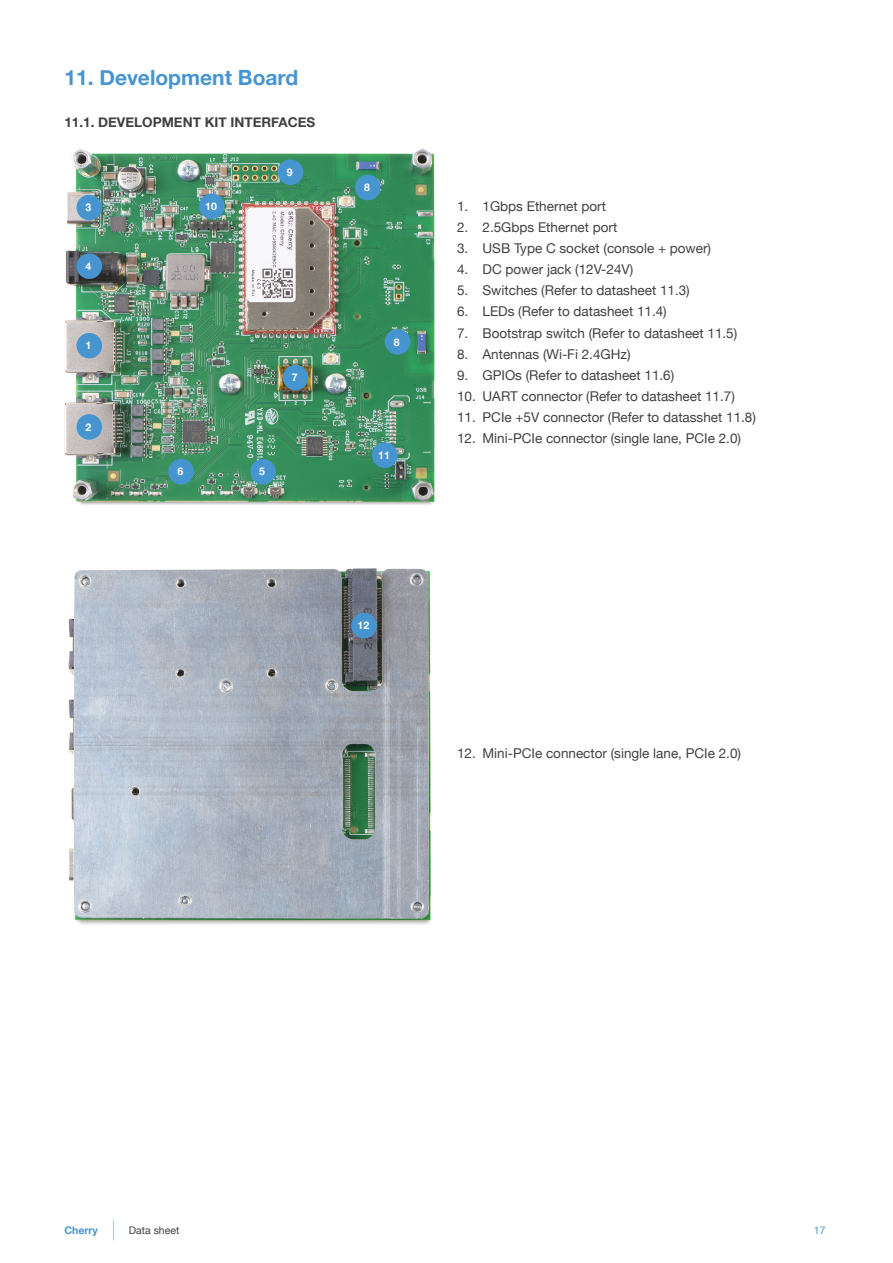
<style>
.page{position:relative;width:893px;height:1263px;background:#fff}
.page>*{position:absolute;margin:0;border:0;box-sizing:border-box;transform-origin:0 0}
.t1{font:700 21px "Helvetica Neue";color:#4695d1}
.t2{font:13.5px "Helvetica Neue";color:#414042}
.t3{font:700 13.5px "Helvetica Neue";color:#414042}
.t4{font:700 10.5px "Helvetica Neue";color:#fff}
.t5{font:10.5px "Helvetica Neue";color:#414042}
.t6{font:700 10.5px "Helvetica Neue";color:#4695d1}
.t7{font:10.5px "Helvetica Neue";color:#4695d1}
</style>
<div class="page">
<svg style="left:113px;top:1219px;width:1px;height:21px"></svg>
<img style="left:64px;top:148px;width:370px;height:357px">
<img style="left:68px;top:568px;width:363px;height:357px">
<div style="left:351px;top:613px;width:26px;height:25px;background:#4695d1;border-radius:50%"></div>
<div style="left:385px;top:329px;width:25px;height:26px;background:#4695d1;border-radius:50%"></div>
<div style="left:199px;top:193px;width:26px;height:26px;background:#4695d1;border-radius:50%"></div>
<div style="left:278px;top:159px;width:25px;height:26px;background:#4695d1;border-radius:50%"></div>
<div style="left:168px;top:459px;width:26px;height:25px;background:#4695d1;border-radius:50%"></div>
<div style="left:250px;top:459px;width:26px;height:25px;background:#4695d1;border-radius:50%"></div>
<div style="left:372px;top:442px;width:26px;height:26px;background:#4695d1;border-radius:50%"></div>
<div style="left:77px;top:333px;width:25px;height:25px;background:#4695d1;border-radius:50%"></div>
<div style="left:77px;top:253px;width:25px;height:26px;background:#4695d1;border-radius:50%"></div>
<div style="left:283px;top:365px;width:25px;height:25px;background:#4695d1;border-radius:50%"></div>
<div style="left:77px;top:195px;width:25px;height:25px;background:#4695d1;border-radius:50%"></div>
<div style="left:77px;top:414px;width:25px;height:26px;background:#4695d1;border-radius:50%"></div>
<div style="left:355px;top:175px;width:26px;height:25px;background:#4695d1;border-radius:50%"></div>
<h1 class="t1" style="left:64px;top:61px;width:235px">11. Development Board</h1>
<p class="t3" style="left:64px;top:112px;width:252px">11.1. DEVELOPMENT KIT INTERFACES</p>
<p class="t4" style="left:86px;top:199px;width:7px">3</p>
<p class="t4" style="left:86px;top:258px;width:7px">4</p>
<p class="t4" style="left:86px;top:337px;width:7px">1</p>
<p class="t4" style="left:86px;top:419px;width:7px">2</p>
<p class="t4" style="left:205px;top:198px;width:13px">10</p>
<p class="t4" style="left:287px;top:164px;width:7px">9</p>
<p class="t4" style="left:292px;top:369px;width:7px">7</p>
<p class="t4" style="left:177px;top:463px;width:7px">6</p>
<p class="t4" style="left:259px;top:463px;width:7px">5</p>
<p class="t4" style="left:364px;top:179px;width:7px">8</p>
<p class="t4" style="left:394px;top:334px;width:7px">8</p>
<p class="t4" style="left:378px;top:447px;width:13px">11</p>
<p class="t2" style="left:457px;top:197px;width:151px">1. 1Gbps Ethernet port</p>
<p class="t2" style="left:457px;top:218px;width:162px">2. 2.5Gbps Ethernet port</p>
<p class="t2" style="left:457px;top:239px;width:256px">3. USB Type C socket (console + power)</p>
<p class="t2" style="left:457px;top:260px;width:178px">4. DC power jack (12V-24V)</p>
<p class="t2" style="left:457px;top:281px;width:234px">5. Switches (Refer to datasheet 11.3)</p>
<p class="t2" style="left:457px;top:302px;width:211px">6. LEDs (Refer to datasheet 11.4)</p>
<p class="t2" style="left:457px;top:323px;width:282px">7. Bootstrap switch (Refer to datasheet 11.5)</p>
<p class="t2" style="left:457px;top:344px;width:175px">8. Antennas (Wi-Fi 2.4GHz)</p>
<p class="t2" style="left:457px;top:365px;width:219px">9. GPIOs (Refer to datasheet 11.6)</p>
<p class="t2" style="left:457px;top:386px;width:279px">10. UART connector (Refer to datasheet 11.7)</p>
<p class="t2" style="left:457px;top:407px;width:300px">11. PCIe +5V connector (Refer to datasshet 11.8)</p>
<p class="t2" style="left:457px;top:428px;width:286px">12. Mini-PCIe connector (single lane, PCIe 2.0)</p>
<p class="t4" style="left:357px;top:617px;width:13px">12</p>
<p class="t2" style="left:457px;top:743px;width:286px">12. Mini-PCIe connector (single lane, PCIe 2.0)</p>
<p class="t6" style="left:64px;top:1222px;width:35px">Cherry</p>
<p class="t5" style="left:129px;top:1222px;width:52px">Data sheet</p>
<p class="t7" style="left:814px;top:1222px;width:13px">17</p>
</div>
